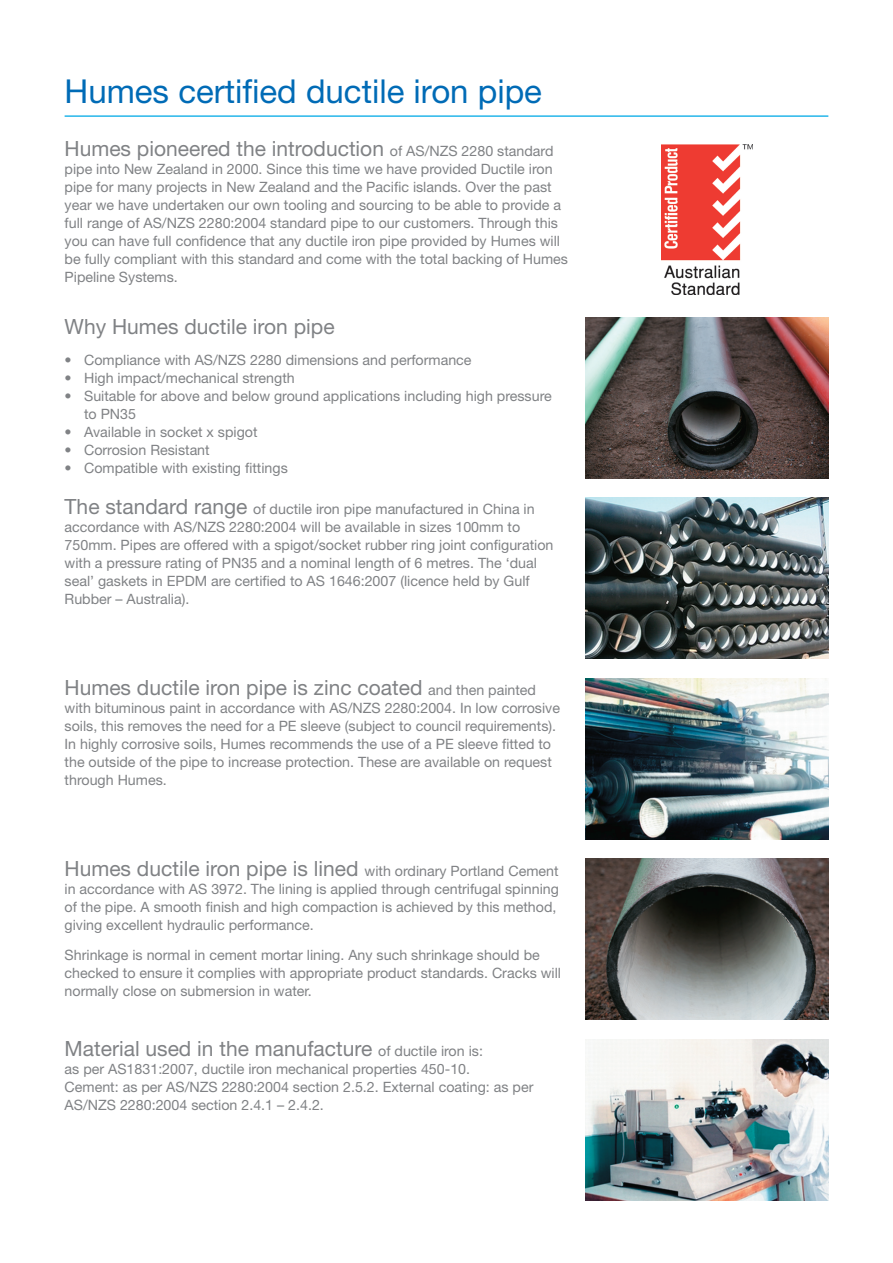
<style>
.page{position:relative;width:893px;height:1263px;background:#fff}
.page>*{position:absolute;margin:0;border:0;box-sizing:border-box;transform-origin:0 0}
.t1{font:33px "Helvetica Neue";color:#006bb6}
.t2{font:21px "Helvetica Neue";color:#808285}
.t3{font:14.25px/18px "Helvetica Neue";color:#808285}
.s1{font-size:14.25px}
.s2{font-size:21px}
</style>
<div class="page">
<hr style="left:65px;top:115px;width:763px;height:2px;background:#26b6ea">
<img style="left:661px;top:145px;width:92px;height:150px">
<img style="left:586px;top:1039px;width:242px;height:161px">
<img style="left:586px;top:317px;width:242px;height:161px">
<img style="left:586px;top:678px;width:242px;height:161px">
<img style="left:586px;top:859px;width:242px;height:161px">
<img style="left:586px;top:498px;width:242px;height:161px">
<h1 class="t1" style="left:65px;top:71px;width:479px">Humes certified ductile iron pipe</h1>
<h2 class="t2" style="left:65px;top:136px;width:490px">Humes pioneered the introduction <span class="s1">of AS/NZS 2280 standard</span></h2>
<p class="t3" style="left:65px;top:160px;width:505px">pipe into New Zealand in 2000. Since this time we have provided Ductile iron pipe for many projects in New Zealand and the Pacific islands. Over the past year we have undertaken our own tooling and sourcing to be able to provide a full range of AS/NZS 2280:2004 standard pipe to our customers. Through this you can have full confidence that any ductile iron pipe provided by Humes will be fully compliant with this standard and come with the total backing of Humes Pipeline Systems.</p>
<h2 class="t2" style="left:65px;top:314px;width:271px">Why Humes ductile iron pipe</h2>
<p class="t3" style="left:65px;top:350px;width:408px">• Compliance with AS/NZS 2280 dimensions and performance</p>
<p class="t3" style="left:65px;top:368px;width:232px">• High impact/mechanical strength</p>
<p class="t3" style="left:84px;top:386px;width:469px;text-indent:-19px">• Suitable for above and below ground applications including high pressure to PN35</p>
<p class="t3" style="left:65px;top:422px;width:194px">• Available in socket x spigot</p>
<p class="t3" style="left:65px;top:440px;width:147px">• Corrosion Resistant</p>
<p class="t3" style="left:65px;top:458px;width:225px">• Compatible with existing fittings</p>
<p class="t3" style="left:65px;top:500px;width:490px"><span class="s2">The standard range</span> of ductile iron pipe manufactured in China in accordance with AS/NZS 2280:2004 will be available in sizes 100mm to 750mm. Pipes are offered with a spigot/socket rubber ring joint configuration with a pressure rating of PN35 and a nominal length of 6 metres. The ‘dual seal’ gaskets in EPDM are certified to AS 1646:2007 (licence held by Gulf Rubber – Australia).</p>
<h2 class="t2" style="left:65px;top:675px;width:473px">Humes ductile iron pipe is zinc coated <span class="s1">and then painted</span></h2>
<p class="t3" style="left:65px;top:699px;width:497px">with bituminous paint in accordance with AS/NZS 2280:2004. In low corrosive soils, this removes the need for a PE sleeve (subject to council requirements).<br>In highly corrosive soils, Humes recommends the use of a PE sleeve fitted to the outside of the pipe to increase protection. These are available on request through Humes.</p>
<h2 class="t2" style="left:65px;top:855px;width:495px">Humes ductile iron pipe is lined <span class="s1">with ordinary Portland Cement</span></h2>
<p class="t3" style="left:65px;top:879px;width:496px">in accordance with AS 3972. The lining is applied through centrifugal spinning of the pipe. A smooth finish and high compaction is achieved by this method, giving excellent hydraulic performance.</p>
<p class="t3" style="left:65px;top:946px;width:498px">Shrinkage is normal in cement mortar lining. Any such shrinkage should be checked to ensure it complies with appropriate product standards. Cracks will normally close on submersion in water.</p>
<h2 class="t2" style="left:65px;top:1036px;width:420px">Material used in the manufacture <span class="s1">of ductile iron is:</span></h2>
<p class="t3" style="left:65px;top:1060px;width:470px">as per AS1831:2007, ductile iron mechanical properties 450-10.<br>Cement: as per AS/NZS 2280:2004 section 2.5.2. External coating: as per<br>AS/NZS 2280:2004 section 2.4.1 – 2.4.2.</p>
</div>
